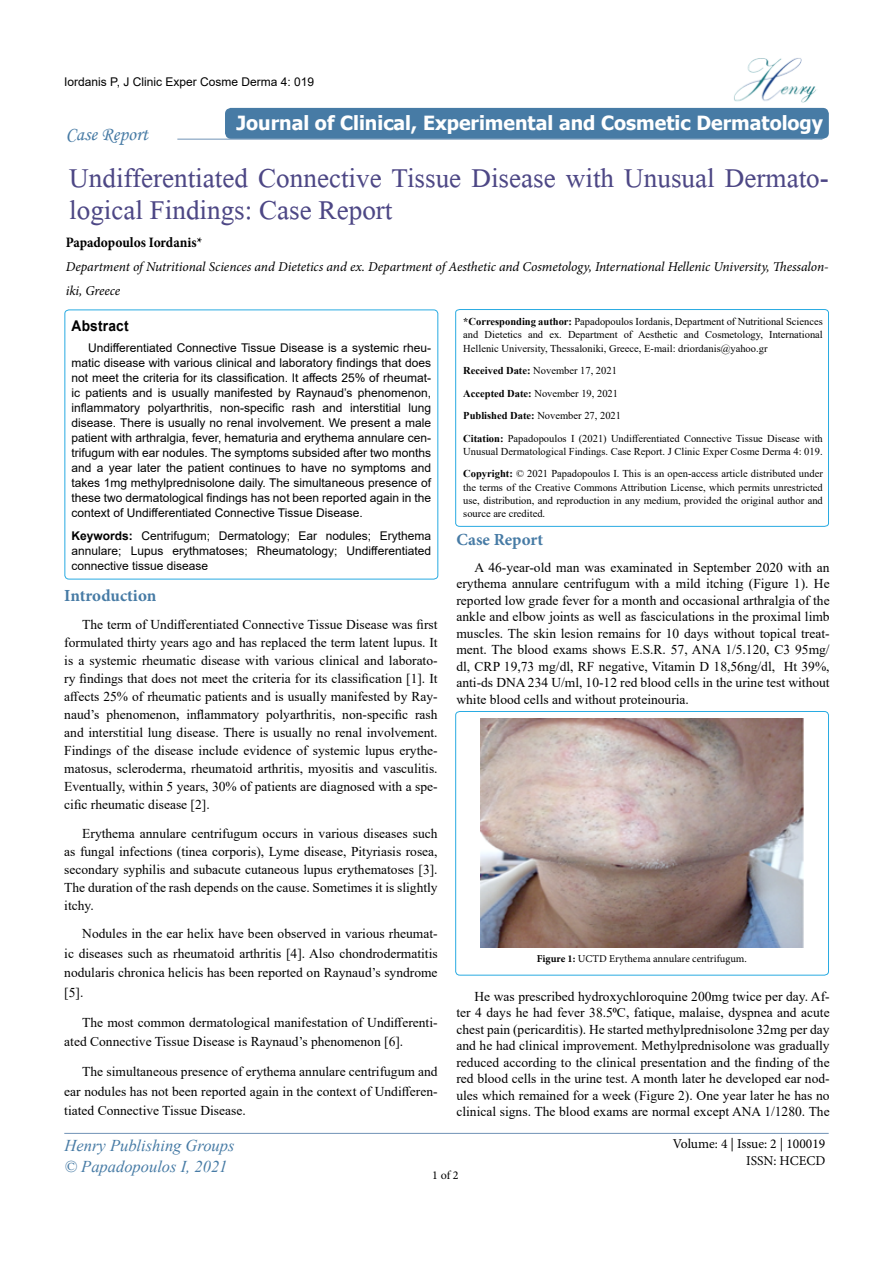
<style>
.page{position:relative;width:893px;height:1263px;background:#fff}
.page>*{position:absolute;margin:0;border:0;box-sizing:border-box;transform-origin:0 0}
.t1{font:40.5px/31.5px "Microsoft Himalaya";color:#4d4785}
.t2{font:700 19.5px "Tahoma";color:#fff}
.t3{font:19.5px "Monotype Corsiva";color:#477ba5}
.t4{font:700 16.95px "Minion Pro";color:#477ba5}
.t5{font:italic 16.5px/21px "Times New Roman";color:#477ba5}
.t6{font:700 14.85px "Arial";letter-spacing:.015em;color:#000;scale:.93 1}
.t7{font:700 condensed 14.55px "Minion Pro";color:#000}
.t8{font:13.5px/16.5px "Times New Roman";color:#000;text-align:justify}
.t9{font:italic 13.5px/24px "Minion Pro";letter-spacing:-.005em;color:#000}
.t10{font:13.5px/16.2px "Minion Pro";color:#000;text-align:right}
.t11{font:12px/15px "Arial";color:#000;text-align:justify}
.t12{font:12px "Minion Pro";color:#000}
.t13{font:10.5px/13.2px "Times New Roman";color:#000;text-align:justify}
.t14{font:10.5px "Minion Pro";color:#000}
.s1{font-weight:700}
</style>
<div class="page">
<hr style="left:177px;top:139px;width:645px;height:1px;background:#7193b6">
<hr style="left:64px;top:1133px;width:765px;height:1px;background:#7193b6">
<div style="left:225px;top:108px;width:604px;height:31px;background:#477ba5;border-radius:6px"></div>
<svg style="left:455px;top:309px;width:374px;height:218px"></svg>
<img style="left:734px;top:58px;width:83px;height:45px">
<div style="left:65px;top:310px;width:373px;height:269px;border:1px solid #29abe2;border-radius:4px"></div>
<div style="left:455px;top:711px;width:374px;height:264px;border:1px solid #29abe2;border-radius:4px"></div>
<img style="left:480px;top:718px;width:324px;height:229px">
<p class="t11" style="left:64px;top:74px;width:251px">Iordanis P, J Clinic Exper Cosme Derma 4: 019</p>
<h2 class="t3" style="left:66px;top:123px;width:84px">Case Report</h2>
<h2 class="t2" style="left:236px;top:109px;width:588px">Journal of Clinical, Experimental and Cosmetic Dermatology</h2>
<h1 class="t1" style="left:69px;top:158px;width:761px">Undifferentiated Connective Tissue Disease with Unusual Dermato&shy;logical Findings: Case Report</h1>
<p class="t7" style="left:66px;top:233px;width:138px">Papadopoulos Iordanis*</p>
<p class="t9" style="left:66px;top:255px;width:764px">Department of Nutritional Sciences and Dietetics and ex. Department of Aesthetic and Cosmetology, International Hellenic University, Thessalon&shy;iki, Greece</p>
<p class="t6" style="left:72px;top:316px;width:63px">Abstract</p>
<p class="t11" style="left:72px;top:340px;width:361px;text-indent:17px">Undifferentiated Connective Tissue Disease is a systemic rheu&shy;matic disease with various clinical and laboratory findings that does not meet the criteria for its classification. It affects 25% of rheumat&shy;ic patients and is usually manifested by Raynaud’s phenomenon, inflammatory polyarthritis, non-specific rash and interstitial lung disease. There is usually no renal involvement. We present a male patient with arthralgia, fever, hematuria and erythema annulare cen&shy;trifugum with ear nodules. The symptoms subsided after two months and a year later the patient continues to have no symptoms and takes 1mg methylprednisolone daily. The simultaneous presence of these two dermatological findings has not been reported again in the context of Undifferentiated Connective Tissue Disease.</p>
<p class="t11" style="left:72px;top:528px;width:361px"><span class="s1">Keywords:</span> Centrifugum; Dermatology; Ear nodules; Erythema annulare; Lupus erythmatoses; Rheumatology; Undifferentiated connective tissue disease</p>
<p class="t4" style="left:64px;top:583px;width:94px">Introduction</p>
<p class="t8" style="left:64px;top:615px;width:375px;line-height:18px;text-indent:18px">The term of Undifferentiated Connective Tissue Disease was first formulated thirty years ago and has replaced the term latent lupus. It is a systemic rheumatic disease with various clinical and laborato&shy;ry findings that does not meet the criteria for its classification [1]. It affects 25% of rheumatic patients and is usually manifested by Ray&shy;naud’s phenomenon, inflammatory polyarthritis, non-specific rash and interstitial lung disease. There is usually no renal involvement.<br>Findings of the disease include evidence of systemic lupus erythe&shy;matosus, scleroderma, rheumatoid arthritis, myositis and vasculitis.<br>Eventually, within 5 years, 30% of patients are diagnosed with a spe&shy;cific rheumatic disease [2].</p>
<p class="t8" style="left:64px;top:824px;width:375px;line-height:18px;text-indent:18px">Erythema annulare centrifugum occurs in various diseases such as fungal infections (tinea corporis), Lyme disease, Pityriasis rosea, secondary syphilis and subacute cutaneous lupus erythematoses [3].<br>The duration of the rash depends on the cause. Sometimes it is slightly itchy.</p>
<p class="t8" style="left:64px;top:923px;width:375px;line-height:19.5px;text-indent:18px">Nodules in the ear helix have been observed in various rheumat&shy;ic diseases such as rheumatoid arthritis [4]. Also chondrodermatitis nodularis chronica helicis has been reported on Raynaud’s syndrome [5].</p>
<p class="t8" style="left:64px;top:1012px;width:375px;line-height:19.5px;text-indent:18px">The most common dermatological manifestation of Undifferenti&shy;ated Connective Tissue Disease is Raynaud’s phenomenon [6].</p>
<p class="t8" style="left:64px;top:1061px;width:375px;line-height:19.5px;text-indent:18px">The simultaneous presence of erythema annulare centrifugum and ear nodules has not been reported again in the context of Undifferen&shy;tiated Connective Tissue Disease.</p>
<p class="t13" style="left:463px;top:315px;width:361px"><span class="s1">*Corresponding author:</span> Papadopoulos Iordanis, Department of Nutritional Sciences and Dietetics and ex. Department of Aesthetic and Cosmetology, International Hellenic University, Thessaloniki, Greece, E-mail: driordanis@yahoo.gr</p>
<p class="t13" style="left:463px;top:359px;width:361px;line-height:22.5px;text-align:left"><span class="s1">Received Date:</span> November 17, 2021<br><span class="s1">Accepted Date:</span> November 19, 2021<br><span class="s1">Published Date:</span> November 27, 2021<br><span class="s1">Citation:</span> Papadopoulos I (2021) Undifferentiated Connective Tissue Disease with</p>
<p class="t13" style="left:463px;top:440px;width:361px;line-height:22.5px">Unusual Dermatological Findings. Case Report. J Clinic Exper Cosme Derma 4: 019.<br><span class="s1">Copyright:</span> © 2021 Papadopoulos I. This is an open-access article distributed under</p>
<p class="t13" style="left:463px;top:480px;width:361px">the terms of the Creative Commons Attribution License, which permits unrestricted use, distribution, and reproduction in any medium, provided the original author and source are credited.</p>
<p class="t4" style="left:456px;top:527px;width:88px">Case Report</p>
<p class="t8" style="left:456px;top:559px;width:375px;text-indent:18px">A 46-year-old man was examinated in September 2020 with an erythema annulare centrifugum with a mild itching (Figure 1). He reported low grade fever for a month and occasional arthralgia of the ankle and elbow joints as well as fasciculations in the proximal limb muscles. The skin lesion remains for 10 days without topical treat&shy;ment. The blood exams shows E.S.R. 57, ANA 1/5.120, C3 95mg/ dl, CRP 19,73 mg/dl, RF negative, Vitamin D 18,56ng/dl, Ht 39%, anti-ds DNA 234 U/ml, 10-12 red blood cells in the urine test without white blood cells and without proteinouria.</p>
<p class="t14" style="left:537px;top:951px;width:212px"><span class="s1">Figure 1:</span> UCTD Erythema annulare centrifugum.</p>
<p class="t8" style="left:456px;top:988px;width:375px;text-indent:18px">He was prescribed hydroxychloroquine 200mg twice per day. Af&shy;ter 4 days he had fever 38.5⁰C, fatique, malaise, dyspnea and acute chest pain (pericarditis). He started methylprednisolone 32mg per day and he had clinical improvement. Methylprednisolone was gradually reduced according to the clinical presentation and the finding of the red blood cells in the urine test. A month later he developed ear nod&shy;ules which remained for a week (Figure 2). One year later he has no clinical signs. The blood exams are normal except ANA 1/1280. The</p>
<p class="t5" style="left:65px;top:1134px;width:171px">Henry Publishing Groups © Papadopoulos I, 2021</p>
<p class="t10" style="left:673px;top:1136px;width:154px">Volume: 4 | Issue: 2 | 100019<br>ISSN: HCECD</p>
<p class="t12" style="left:432px;top:1167px;width:28px">1 of 2</p>
</div>
